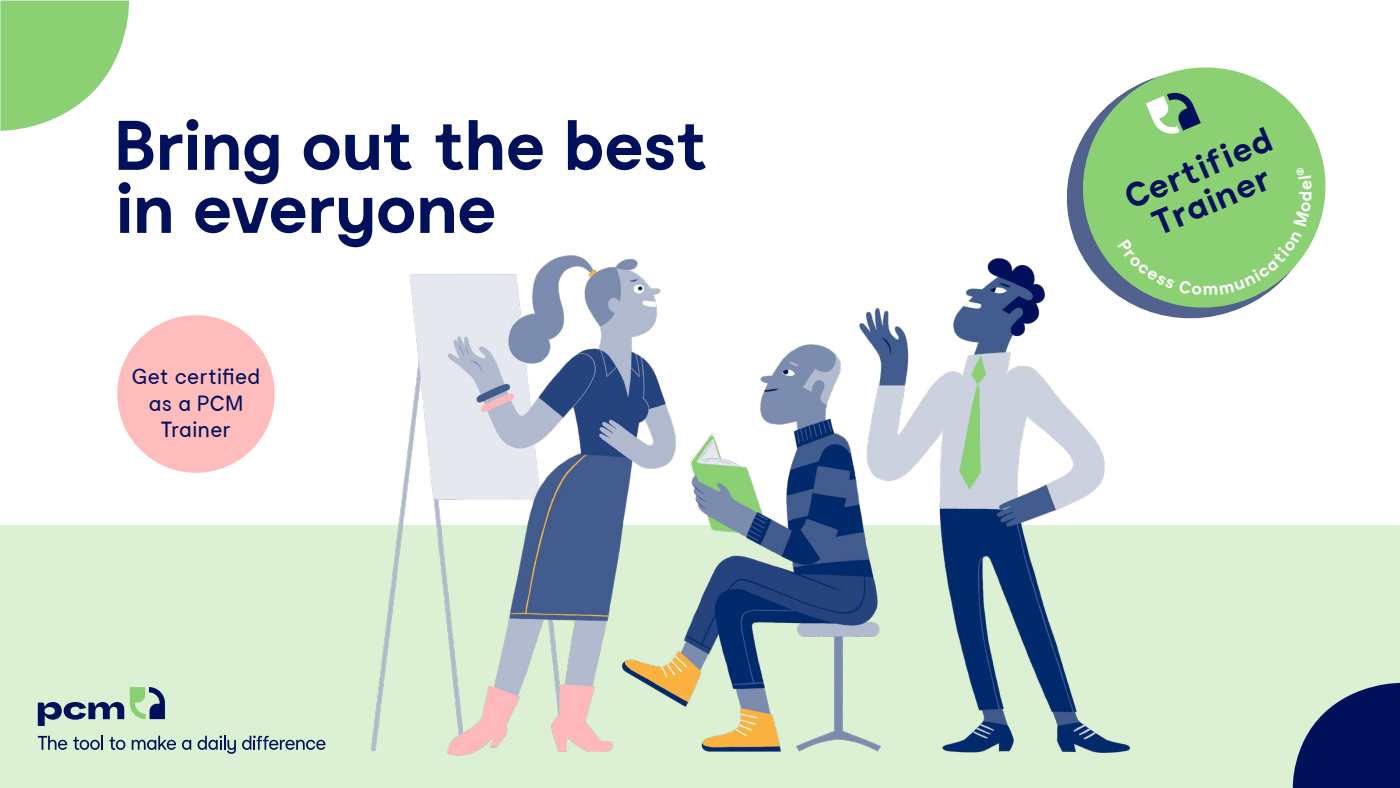
<style>
.page{position:relative;width:1400px;height:788px;background:#fff}
.page>*{position:absolute;margin:0;border:0;box-sizing:border-box;transform-origin:0 0}
.t1{font:700 70px/63px "PCM Moderat";letter-spacing:-.035em;color:#00105b}
.t2{font:700 34.91px/34.4px "PCM Moderat";color:#00105b;text-align:center}
.t3{font:21.88px/26.2px "PCM Moderat";letter-spacing:-.015em;color:#00105b;text-align:center}
</style>
<div class="page">
<div style="left:0;top:525px;width:1400px;height:263px;background:#dcf0d4"></div>
<svg style="left:38px;top:735px;width:29px;height:14px"></svg>
<svg style="left:73px;top:735px;width:30px;height:14px"></svg>
<svg style="left:109px;top:736px;width:16px;height:13px"></svg>
<svg style="left:132px;top:735px;width:44px;height:14px"></svg>
<svg style="left:182px;top:739px;width:9px;height:10px"></svg>
<svg style="left:198px;top:735px;width:38px;height:18px"></svg>
<svg style="left:242px;top:735px;width:84px;height:14px"></svg>
<svg style="left:130px;top:687px;width:35px;height:32px"></svg>
<svg style="left:38px;top:702px;width:86px;height:24px"></svg>
<svg style="left:1067px;top:67px;width:259px;height:252px"></svg>
<div style="left:117px;top:315px;width:158px;height:157px;background:#febcbc;border-radius:50%"></div>
<svg style="left:0;top:1px;width:130px;height:130px"></svg>
<svg style="left:1292px;top:682px;width:108px;height:106px"></svg>
<img style="left:371px;top:219px;width:780px;height:537px">
<svg style="left:1100px;top:81px;width:212px;height:214px;background:#90ce7d"></svg>
<p class="t1" style="left:114px;top:116px;width:597px">Bring out the best in everyone</p>
<p class="t2" style="left:1120px;top:184px;width:159px;rotate:-23deg">Certified<br>Trainer</p>
<p class="t3" style="left:131px;top:364px;width:131px">Get certified as a PCM<br>Trainer</p>
</div>
